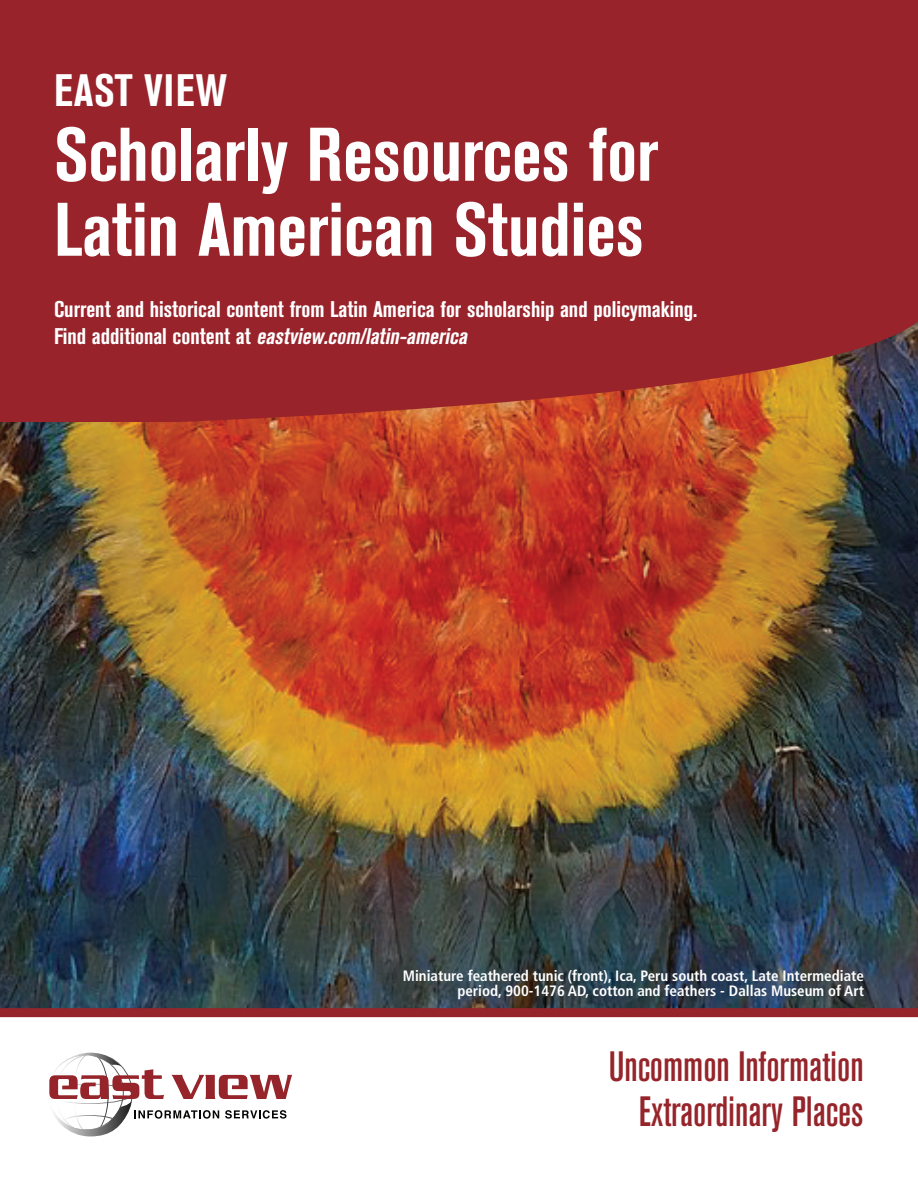
<style>
.page{position:relative;width:918px;height:1188px;background:#fff}
.page>*{position:absolute;margin:0;border:0;box-sizing:border-box;transform-origin:0 0}
.t1{font:700 condensed 75px/75px "Akzidenz Grotesk BE";color:#fff}
.t2{font:700 condensed 45px "Akzidenz Grotesk BE";letter-spacing:.02em;color:#fff}
.t3{font:500 condensed 42px/45px "Akzidenz Grotesk BE";color:#96252b;text-align:right}
.t4{font:700 condensed 22.5px/27px "Akzidenz Grotesk BE";color:#fff}
.t5{font:700 condensed 15px/15px "Frutiger LT Std";color:#fff;text-align:right}
.s1{font-style:italic}
</style>
<div class="page">
<img style="left:0;top:421px;width:918px;height:587px">
<div style="left:0;top:1008px;width:918px;height:9px;background:#96252b"></div>
<svg style="left:49px;top:1053px;width:243px;height:83px"></svg>
<div style="left:0;top:0;width:918px;height:421px;background:#98232b"></div>
<h2 class="t2" style="left:54px;top:64px;width:175px">EAST VIEW</h2>
<h1 class="t1" style="left:54px;top:118px;width:606px">Scholarly Resources for<br>Latin American Studies</h1>
<p class="t4" style="left:54px;top:295px;width:645px">Current and historical content from Latin America for scholarship and policymaking.<br>F i n d a d d i t i o n a l c o n t e n t at <span class="s1">eastview.com/latin-america</span></p>
<p class="t5" style="left:403px;top:968px;width:463px">Miniature feathered tunic (front), Ica, Peru south coast, Late Intermediate period, 900-1476 AD, cotton and feathers - Dallas Museum of Art</p>
<h3 class="t3" style="left:609px;top:1045px;width:256px">Uncommon Information<br>Extraordinary Places</h3>
</div>
